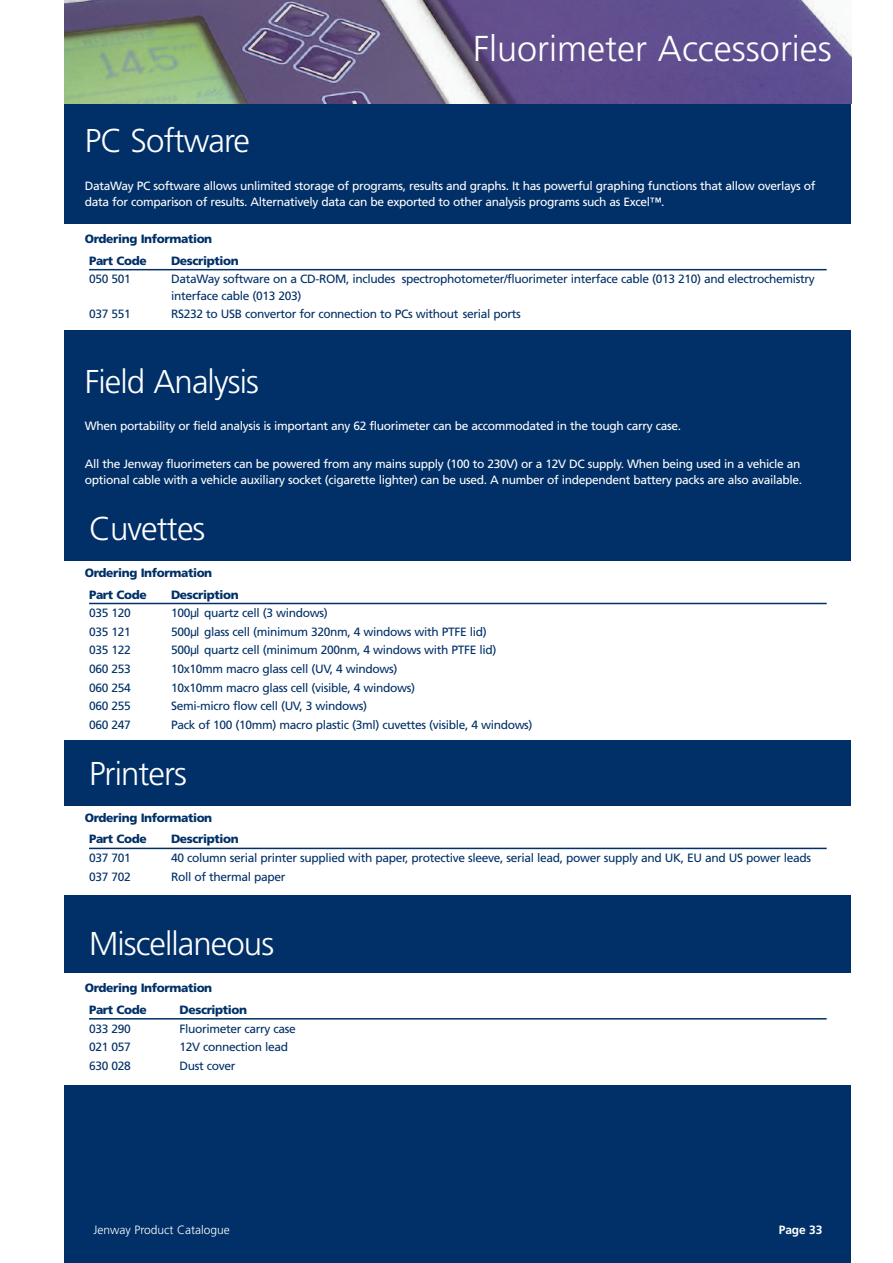
<style>
.page{position:relative;width:893px;height:1263px;background:#fff}
.page>*{position:absolute;margin:0;border:0;box-sizing:border-box;transform-origin:0 0}
.t1{font:300 36px "Frutiger";color:#fff}
.t2{font:300 33px "Frutiger";letter-spacing:-.03em;color:#fff}
.t3{font:12px/16.5px "Frutiger";letter-spacing:-.03em;color:#003067}
.t4{font:12px/16.5px "Frutiger";letter-spacing:-.03em;color:#fff}
.t5{font:900 12px/21.5px "Frutiger";letter-spacing:-.03em;color:#003067}
.t6{font:300 12px "Frutiger";color:#fff}
.t7{font:700 12px "Frutiger";letter-spacing:-.01em;color:#fff}
.s1{font-family:"Arial"}
</style>
<div class="page">
<div style="left:65px;top:0;width:786px;height:1262px;background:#003067"></div>
<div style="left:60px;top:224px;width:796px;height:106px;background:#fff"></div>
<img style="left:65px;top:0;width:786px;height:104px">
<div style="left:50px;top:561px;width:816px;height:179px;background:#fff"></div>
<div style="left:45px;top:806px;width:826px;height:89px;background:#fff"></div>
<div style="left:37px;top:974px;width:842px;height:111px;background:#fff"></div>
<hr style="left:89px;top:269px;width:738px;height:1px;background:#003067">
<hr style="left:89px;top:603px;width:738px;height:1px;background:#003067">
<hr style="left:89px;top:848px;width:738px;height:1px;background:#003067">
<hr style="left:89px;top:1018px;width:738px;height:1px;background:#003067">
<p class="t1" style="left:473px;top:34px;width:360px">Fluorimeter Accessories</p>
<p class="t2" style="left:85px;top:128px;width:167px">PC Software</p>
<p class="t4" style="left:85px;top:178px;width:732px">DataWay PC software allows unlimited storage of programs, results and graphs. It has powerful graphing functions that allow overlays of data for comparison of results. Alternatively data can be exported to other analysis programs such as Excel™.</p>
<p class="t5" style="left:89px;top:229px;width:125px;text-indent:-4px">Ordering Information<br>Part Code</p>
<p class="t5" style="left:171px;top:251px;width:69px">Description</p>
<p class="t3" style="left:89px;top:272px;width:43px">050 501</p>
<p class="t3" style="left:171px;top:272px;width:645px">DataWay software on a CD-ROM, includes spectrophotometer/fluorimeter interface cable (013 210) and electrochemistry interface cable (013 203)</p>
<p class="t3" style="left:89px;top:307px;width:43px">037 551</p>
<p class="t3" style="left:171px;top:307px;width:351px">RS232 to USB convertor for connection to PCs without serial ports</p>
<p class="t2" style="left:85px;top:368px;width:176px">Field Analysis</p>
<p class="t4" style="left:85px;top:419px;width:598px">When portability or field analysis is important any 62 fluorimeter can be accommodated in the tough carry case.</p>
<p class="t4" style="left:85px;top:456px;width:719px">All the Jenway fluorimeters can be powered from any mains supply (100 to 230V) or a 12V DC supply. When being used in a vehicle an optional cable with a vehicle auxiliary socket (cigarette lighter) can be used. A number of independent battery packs are also available.</p>
<p class="t2" style="left:89px;top:515px;width:118px">Cuvettes</p>
<p class="t5" style="left:89px;top:563px;width:125px;text-indent:-4px">Ordering Information<br>Part Code</p>
<p class="t5" style="left:171px;top:584px;width:69px">Description</p>
<p class="t3" style="left:89px;top:606px;width:43px">035 120</p>
<p class="t3" style="left:171px;top:606px;width:158px">100<span class="s1">µ</span>l quartz cell (3 windows)</p>
<p class="t3" style="left:89px;top:624px;width:43px">035 121</p>
<p class="t3" style="left:171px;top:624px;width:317px">500<span class="s1">µ</span>l glass cell (minimum 320nm, 4 windows with PTFE lid)</p>
<p class="t3" style="left:89px;top:643px;width:43px">035 122</p>
<p class="t3" style="left:171px;top:643px;width:327px">500<span class="s1">µ</span>l quartz cell (minimum 200nm, 4 windows with PTFE lid)</p>
<p class="t3" style="left:89px;top:661px;width:43px">060 253</p>
<p class="t3" style="left:171px;top:661px;width:228px">10x10mm macro glass cell (UV, 4 windows)</p>
<p class="t3" style="left:89px;top:680px;width:43px">060 254</p>
<p class="t3" style="left:171px;top:680px;width:245px">10x10mm macro glass cell (visible, 4 windows)</p>
<p class="t3" style="left:89px;top:699px;width:43px">060 255</p>
<p class="t3" style="left:171px;top:699px;width:198px">Semi-micro flow cell (UV, 3 windows)</p>
<p class="t3" style="left:89px;top:717px;width:43px">060 247</p>
<p class="t3" style="left:171px;top:717px;width:363px">Pack of 100 (10mm) macro plastic (3ml) cuvettes (visible, 4 windows)</p>
<p class="t2" style="left:89px;top:760px;width:100px">Printers</p>
<p class="t5" style="left:89px;top:808px;width:125px;text-indent:-4px">Ordering Information<br>Part Code</p>
<p class="t5" style="left:171px;top:829px;width:69px">Description</p>
<p class="t3" style="left:89px;top:850px;width:43px">037 701</p>
<p class="t3" style="left:171px;top:850px;width:642px">40 column serial printer supplied with paper, protective sleeve, serial lead, power supply and UK, EU and US power leads</p>
<p class="t3" style="left:89px;top:869px;width:43px">037 702</p>
<p class="t3" style="left:171px;top:869px;width:116px">Roll of thermal paper</p>
<p class="t2" style="left:89px;top:930px;width:187px">Miscellaneous</p>
<p class="t5" style="left:89px;top:978px;width:125px;text-indent:-4px">Ordering Information<br>Part Code</p>
<p class="t5" style="left:179px;top:1000px;width:69px">Description</p>
<p class="t3" style="left:89px;top:1021px;width:43px">033 290</p>
<p class="t3" style="left:179px;top:1021px;width:118px">Fluorimeter carry case</p>
<p class="t3" style="left:89px;top:1040px;width:43px">021 057</p>
<p class="t3" style="left:179px;top:1040px;width:110px">12V connection lead</p>
<p class="t3" style="left:89px;top:1058px;width:43px">630 028</p>
<p class="t3" style="left:179px;top:1058px;width:57px">Dust cover</p>
<p class="t6" style="left:93px;top:1225px;width:138px">Jenway Product Catalogue</p>
<p class="t7" style="left:779px;top:1225px;width:45px">Page 33</p>
</div>
